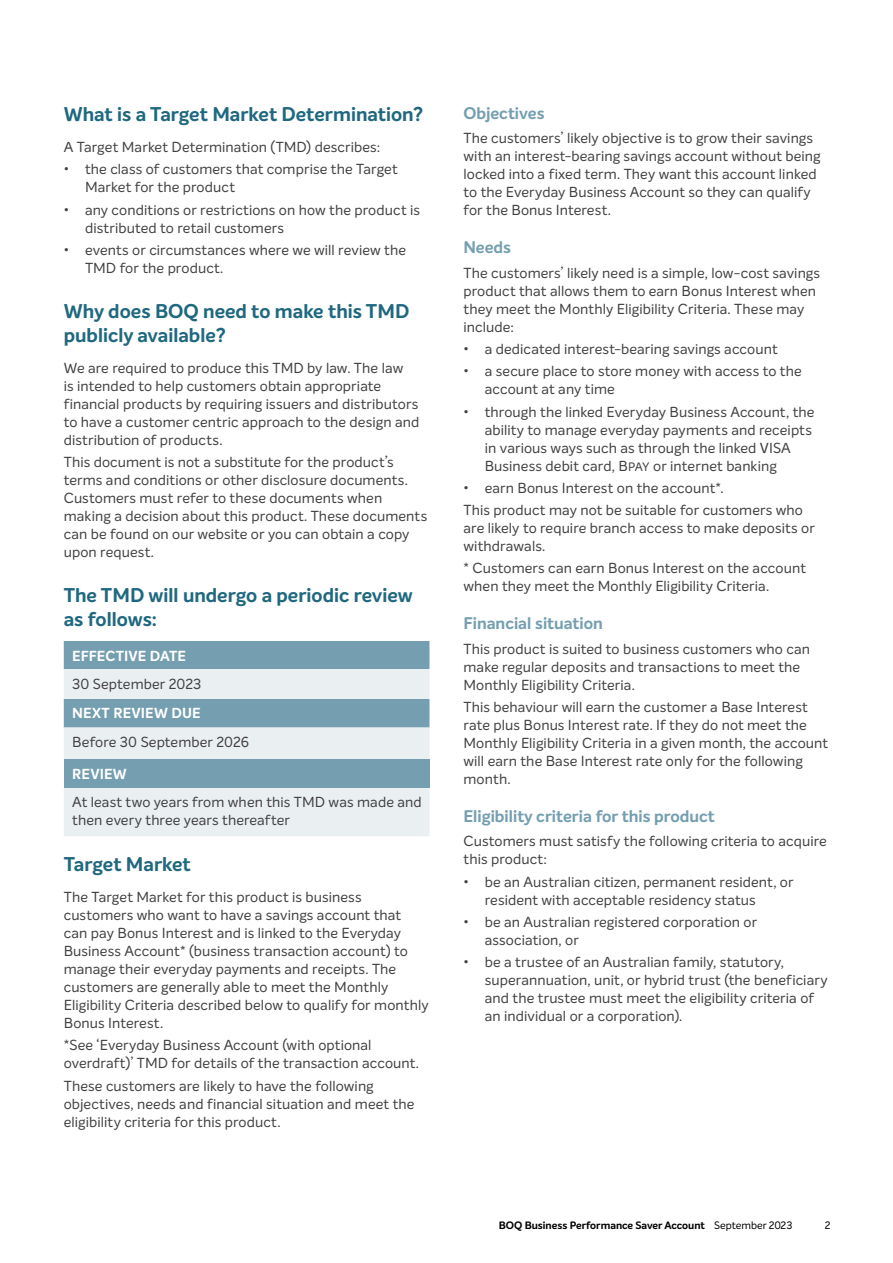
<style>
.page{position:relative;width:893px;height:1263px;background:#fff}
.page>*{position:absolute;margin:0;border:0;box-sizing:border-box;transform-origin:0 0}
.t1{font:700 19.5px/24px "Intelo";color:#1f687f}
.t2{font:700 16.5px "Intelo";color:#759fb1}
.t3{font:14.25px/18px "Intelo";letter-spacing:.01em;color:#414042}
.t4{font:700 14.25px "Intelo";letter-spacing:.01em;color:#fff}
.t5{font:700 10.5px "Intelo";color:#000}
.t6{font:10.5px "Intelo";color:#000}
.s1{font-size:12px}
.s2{font-weight:400}
</style>
<div class="page">
<div style="left:64px;top:641px;width:365px;height:28px;background:#759fb1"></div>
<svg style="left:64px;top:669px;width:365px;height:167px;fill:#eaeff2"></svg>
<div style="left:64px;top:759px;width:365px;height:29px;background:#759fb1"></div>
<h1 class="t1" style="left:64px;top:103px;width:361px">What is a Target Market Determination?</h1>
<p class="t3" style="left:64px;top:138px;width:319px">A Target Market Determination (TMD) describes:</p>
<p class="t3" style="left:85px;top:160px;width:314px;text-indent:-21px">• the class of customers that comprise the Target<br>Market for the product</p>
<p class="t3" style="left:85px;top:201px;width:336px;text-indent:-21px">• any conditions or restrictions on how the product is distributed to retail customers</p>
<p class="t3" style="left:85px;top:241px;width:323px;text-indent:-21px">• events or circumstances where we will review the<br>TMD for the product.</p>
<h1 class="t1" style="left:64px;top:300px;width:347px">Why does BOQ need to make this TMD publicly available?</h1>
<p class="t3" style="left:64px;top:359px;width:357px">We are required to produce this TMD by law. The law<br>is intended to help customers obtain appropriate financial products by requiring issuers and distributors to have a customer centric approach to the design and distribution of products.</p>
<p class="t3" style="left:64px;top:453px;width:365px">This document is not a substitute for the product’s terms and conditions or other disclosure documents.<br>Customers must refer to these documents when making a decision about this product. These documents can be found on our website or you can obtain a copy upon request.</p>
<h1 class="t1" style="left:64px;top:584px;width:351px">The TMD will undergo a periodic review as follows:</h1>
<p class="t4" style="left:72px;top:646px;width:115px">EFFECTIVE DATE</p>
<p class="t3" style="left:72px;top:675px;width:131px">30 September 2023</p>
<p class="t4" style="left:72px;top:704px;width:130px">NEXT REVIEW DUE</p>
<p class="t3" style="left:72px;top:733px;width:178px">Before 30 September 2026</p>
<p class="t4" style="left:72px;top:764px;width:56px">REVIEW</p>
<p class="t3" style="left:72px;top:793px;width:351px">At least two years from when this TMD was made and then every three years thereafter</p>
<h1 class="t1" style="left:64px;top:853px;width:129px">Target Market</h1>
<p class="t3" style="left:64px;top:888px;width:366px">The Target Market for this product is business customers who want to have a savings account that<br>can pay Bonus Interest and is linked to the Everyday Business Account* (business transaction account) to manage their everyday payments and receipts. The customers are generally able to meet the Monthly Eligibility Criteria described below to qualify for monthly Bonus Interest.</p>
<p class="t3" style="left:64px;top:1036px;width:357px">*See ‘Everyday Business Account (with optional overdraft)’ TMD for details of the transaction account.</p>
<p class="t3" style="left:64px;top:1076px;width:352px">These customers are likely to have the following objectives, needs and financial situation and meet the eligibility criteria for this product.</p>
<p class="t2" style="left:463px;top:103px;width:83px">Objectives</p>
<p class="t3" style="left:463px;top:129px;width:359px">The customers’ likely objective is to grow their savings with an interest-bearing savings account without being locked into a fixed term. They want this account linked to the Everyday Business Account so they can qualify for the Bonus Interest.</p>
<p class="t2" style="left:463px;top:237px;width:49px">Needs</p>
<p class="t3" style="left:463px;top:264px;width:358px">The customers’ likely need is a simple, low-cost savings product that allows them to earn Bonus Interest when they meet the Monthly Eligibility Criteria. These may include:</p>
<p class="t3" style="left:463px;top:340px;width:316px">• a dedicated interest-bearing savings account</p>
<p class="t3" style="left:485px;top:362px;width:318px;text-indent:-21px">• a secure place to store money with access to the account at any time</p>
<p class="t3" style="left:485px;top:403px;width:331px;text-indent:-21px">• through the linked Everyday Business Account, the ability to manage everyday payments and receipts in various ways such as through the linked VISA Business debit card, B<span class="s1">PAY</span> or internet banking</p>
<p class="t3" style="left:463px;top:477px;width:341px;line-height:22.2px">• earn Bonus Interest on the account*.<br>This product may not be suitable for customers who</p>
<p class="t3" style="left:463px;top:519px;width:353px">are likely to require branch access to make deposits or withdrawals.</p>
<p class="t3" style="left:463px;top:559px;width:344px">* Customers can earn Bonus Interest on the account when they meet the Monthly Eligibility Criteria.</p>
<p class="t2" style="left:463px;top:613px;width:141px">Financial situation</p>
<p class="t3" style="left:463px;top:640px;width:348px">This product is suited to business customers who can make regular deposits and transactions to meet the<br>Monthly Eligibility Criteria.</p>
<p class="t3" style="left:463px;top:698px;width:366px">This behaviour will earn the customer a Base Interest rate plus Bonus Interest rate. If they do not meet the Monthly Eligibility Criteria in a given month, the account will earn the Base Interest rate only for the following month.</p>
<p class="t2" style="left:463px;top:806px;width:253px">Eligibility criteria for this product</p>
<p class="t3" style="left:463px;top:832px;width:365px">Customers must satisfy the following criteria to acquire this product:</p>
<p class="t3" style="left:485px;top:873px;width:310px;text-indent:-21px">• be an Australian citizen, permanent resident, or resident with acceptable residency status</p>
<p class="t3" style="left:485px;top:913px;width:274px;text-indent:-21px">• be an Australian registered corporation or association, or</p>
<p class="t3" style="left:485px;top:953px;width:344px;text-indent:-21px">• be a trustee of an Australian family, statutory, superannuation, unit, or hybrid trust (the beneficiary and the trustee must meet the eligibility criteria of an individual or a corporation).</p>
<p class="t5" style="left:499px;top:1219px;width:295px">BOQ Business Performance Saver Account <span class="s2">September 2023</span></p>
<p class="t6" style="left:825px;top:1219px;width:7px">2</p>
</div>
